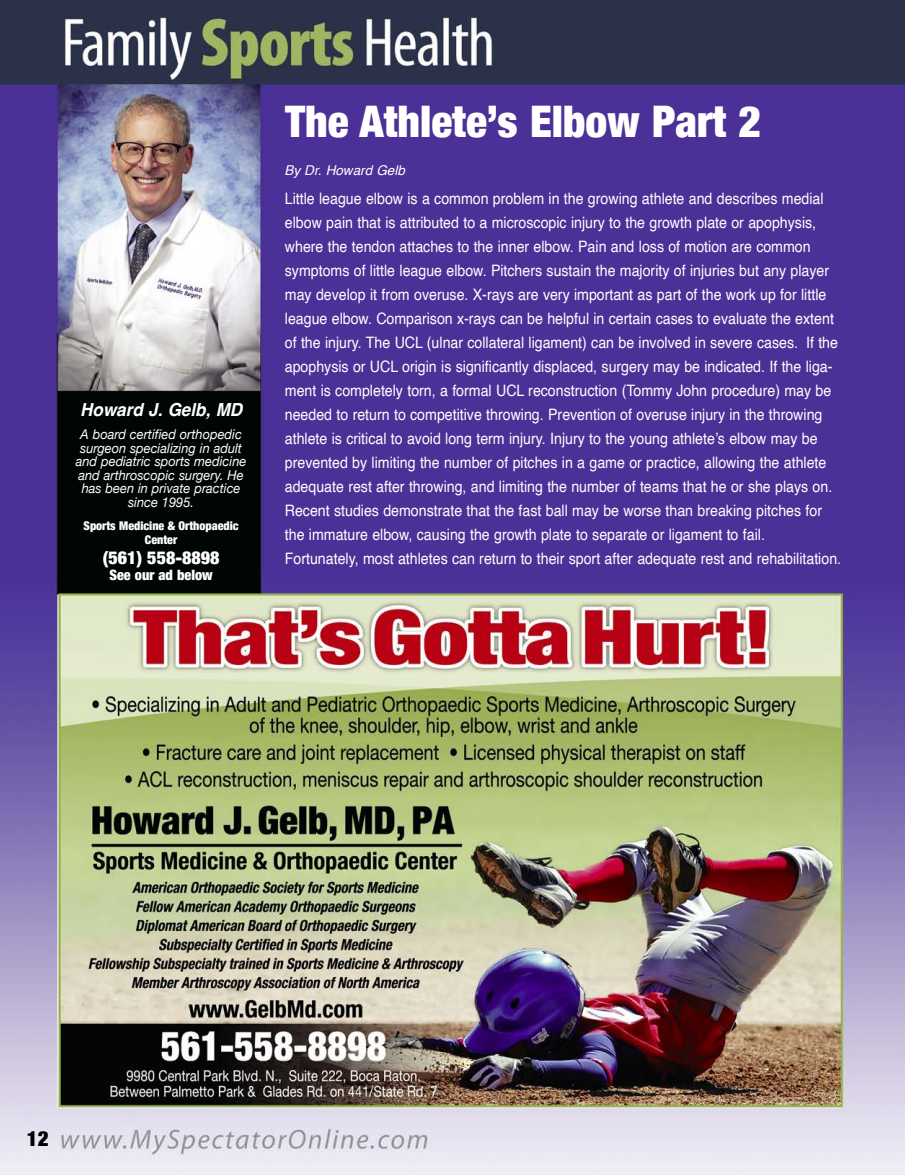
<style>
.page{position:relative;width:905px;height:1175px;background:#fff}
.page>*{position:absolute;margin:0;border:0;box-sizing:border-box;transform-origin:0 0}
.t1{font:900 condensed 43.5px "Helvetica Neue";color:#fff}
.t2{font:900 condensed 21px "Helvetica Neue";color:#000}
.t3{font:italic 700 18px "Helvetica";color:#fff;scale:.95 1}
.t4{font:900 condensed 18px "Helvetica Neue";color:#fff}
.t5{font:15.75px/24px "Helvetica";color:#fff;scale:.9 1}
.t6{font:900 condensed 14.25px "Helvetica Neue";color:#fff}
.t7{font:italic 13.5px/13.5px "Helvetica Neue";color:#fff;text-align:center;scale:.95 1}
.t8{font:italic 13.5px "Helvetica";color:#fff}
.t9{font:900 condensed 12px/13.2px "Helvetica Neue";color:#fff;text-align:center}
</style>
<div class="page">
<img style="left:0;top:0;width:904px;height:1174px">
<p class="t3" style="left:80px;top:402px;width:172px">Howard J. Gelb, MD</p>
<p class="t7" style="left:76px;top:427px;width:181px">A board certified orthopedic surgeon specializing in adult and pediatric sports medicine and arthroscopic surgery. He has been in private practice since 1995.</p>
<p class="t9" style="left:84px;top:519px;width:156px">Sports Medicine &amp; Orthopaedic<br>Center</p>
<p class="t4" style="left:103px;top:546px;width:118px">(561) 558-8898</p>
<p class="t6" style="left:109px;top:566px;width:105px">See our ad below</p>
<h1 class="t1" style="left:285px;top:95px;width:477px">The Athlete’s Elbow Part 2</h1>
<p class="t8" style="left:284px;top:164px;width:122px">By Dr. Howard Gelb</p>
<p class="t5" style="left:285px;top:188px;width:619px">Little league elbow is a common problem in the growing athlete and describes medial elbow pain that is attributed to a microscopic injury to the growth plate or apophysis, where the tendon attaches to the inner elbow. Pain and loss of motion are common symptoms of little league elbow. Pitchers sustain the majority of injuries but any player may develop it from overuse. X-rays are very important as part of the work up for little league elbow. Comparison x-rays can be helpful in certain cases to evaluate the extent of the injury. The UCL (ulnar collateral ligament) can be involved in severe cases. If the apophysis or UCL origin is significantly displaced, surgery may be indicated. If the liga&shy;ment is completely torn, a formal UCL reconstruction (Tommy John procedure) may be needed to return to competitive throwing. Prevention of overuse injury in the throwing athlete is critical to avoid long term injury. Injury to the young athlete’s elbow may be prevented by limiting the number of pitches in a game or practice, allowing the athlete adequate rest after throwing, and limiting the number of teams that he or she plays on.<br>Recent studies demonstrate that the fast ball may be worse than breaking pitches for the immature elbow, causing the growth plate to separate or ligament to fail.<br>Fortunately, most athletes can return to their sport after adequate rest and rehabilitation.</p>
<h2 class="t2" style="left:27px;top:1125px;width:23px">12</h2>
</div>
